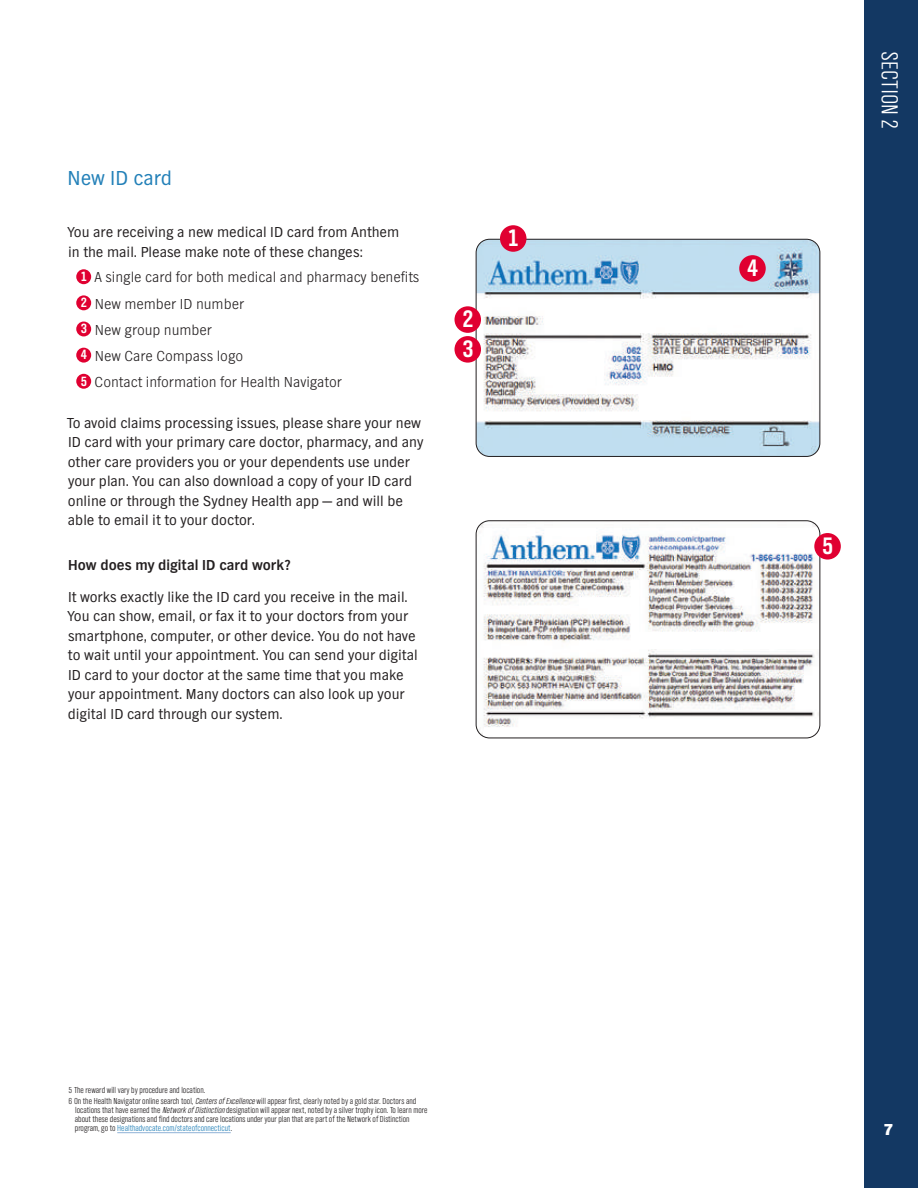
<style>
.page{position:relative;width:918px;height:1188px;background:#fff}
.page>*{position:absolute;margin:0;border:0;box-sizing:border-box;transform-origin:0 0}
.t1{font:700 24.75px/29.7px "TV Nord Cond EF";color:#fff}
.t2{font:300 24px "TV Nord Cond EF";letter-spacing:.005em;color:#fff}
.t3{font:21px "TV Nord EF";color:#2280b8}
.t4{font:800 16.5px "TV Nord EF";color:#fff}
.t5{font:15px/19.5px "TV Nord EF";color:#231f20}
.t6{font:300 15px/26.2px "TV Nord EF";color:#231f20}
.t7{font:700 15px "TV Nord EF";color:#231f20}
.t8{font:700 13.95px/26.1px "TV Nord Cond EF";color:#fff;text-align:justify}
.t9{font:300 9px/9px "TV Nord Cond EF";color:#231f20}
.s1{font-style:italic}
.s2{color:#2280b8}
</style>
<div class="page">
<div style="left:864px;top:0;width:54px;height:1188px;background:#133863"></div>
<img style="left:476px;top:239px;width:344px;height:217px">
<div style="left:476px;top:239px;width:344px;height:218px;border:1px solid #231f20;border-radius:14px"></div>
<div style="left:500px;top:225px;width:26px;height:27px;background:#e00031;border-radius:50%"></div>
<div style="left:455px;top:306px;width:26px;height:27px;background:#e00031;border-radius:50%"></div>
<div style="left:455px;top:336px;width:26px;height:27px;background:#e00031;border-radius:50%"></div>
<div style="left:739px;top:255px;width:27px;height:27px;background:#e00031;border-radius:50%"></div>
<img style="left:476px;top:521px;width:344px;height:217px">
<div style="left:476px;top:521px;width:344px;height:217px;border:1px solid #231f20;border-radius:14px"></div>
<div style="left:814px;top:533px;width:27px;height:27px;background:#e00031;border-radius:50%"></div>
<div style="left:76px;top:269px;width:15px;height:15px;background:#e00031;border-radius:50%"></div>
<div style="left:76px;top:295px;width:15px;height:15px;background:#e00031;border-radius:50%"></div>
<div style="left:76px;top:322px;width:15px;height:14px;background:#e00031;border-radius:50%"></div>
<div style="left:76px;top:348px;width:15px;height:15px;background:#e00031;border-radius:50%"></div>
<div style="left:76px;top:374px;width:15px;height:15px;background:#e00031;border-radius:50%"></div>
<hr style="left:117px;top:1132px;width:114px;height:1px;background:#8fb2d7">
<h3 class="t3" style="left:68px;top:167px;width:106px">New ID card</h3>
<p class="t5" style="left:67px;top:222px;width:333px">You are receiving a new medical ID card from Anthem in the mail. Please make note of these changes:</p>
<p class="t6" style="left:94px;top:264px;width:326px">A single card for both medical and pharmacy benefits<br>New member ID number<br>New group number<br>New Care Compass logo<br>Contact information for Health Navigator</p>
<p class="t5" style="left:67px;top:413px;width:358px">To avoid claims processing issues, please share your new ID card with your primary care doctor, pharmacy, and any other care providers you or your dependents use under your plan. You can also download a copy of your ID card online or through the Sydney Health app — and will be able to email it to your doctor.</p>
<p class="t7" style="left:68px;top:557px;width:224px">How does my digital ID card work?</p>
<p class="t5" style="left:67px;top:587px;width:352px">It works exactly like the ID card you receive in the mail.<br>You can show, email, or fax it to your doctors from your smartphone, computer, or other device. You do not have to wait until your appointment. You can send your digital ID card to your doctor at the same time that you make your appointment. Many doctors can also look up your digital ID card through our system.</p>
<p class="t8" style="left:81px;top:263px;width:8px">1<br>2<br>3<br>4<br>5</p>
<h1 class="t1" style="left:462px;top:304px;width:13px">2<br>3</h1>
<h1 class="t1" style="left:508px;top:223px;width:13px">1</h1>
<p class="t9" style="left:69px;top:1084px;width:349px;line-height:11.4px">5 The reward will vary by procedure and location.<br>6 On the Health Navigator online search tool, <span class="s1">Centersof Excellence</span>will appear first, clearly noted by a gold star. Doctors and</p>
<p class="t9" style="left:75px;top:1106px;width:354px">locations that have earned the <span class="s1">NetworkofDistinction</span>designation will appear next, noted by a silver trophy icon. To learn more about these designations and find doctors and care locations under your plan that are part of the Network of Distinction program, go to <span class="s2">Healthadvocate.com/stateofconnecticut</span>.</p>
<h1 class="t1" style="left:747px;top:253px;width:13px">4</h1>
<h2 class="t2" style="left:902px;top:51px;width:81px;rotate:90deg">SECTION 2</h2>
<h1 class="t1" style="left:822px;top:531px;width:13px">5</h1>
<p class="t4" style="left:884px;top:1120px;width:11px">7</p>
</div>
